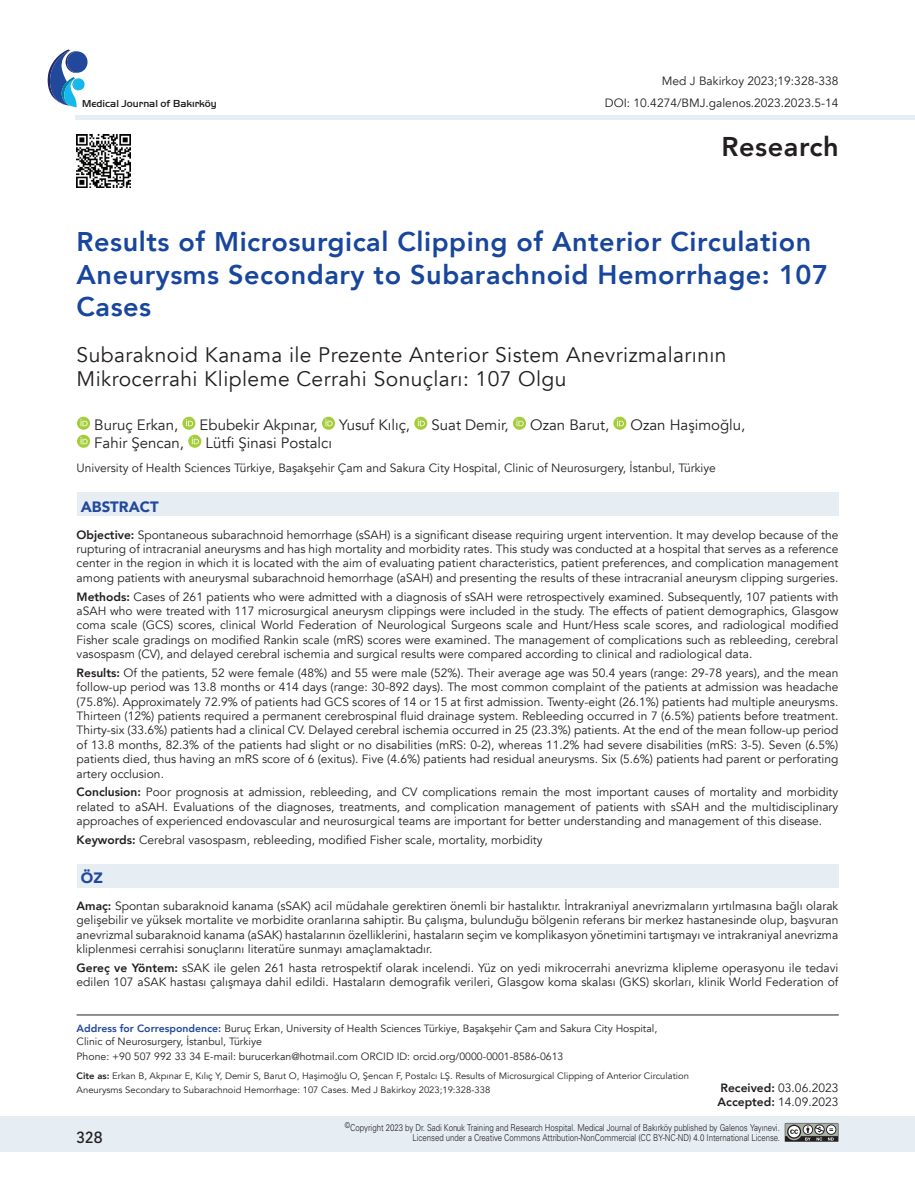
<style>
.page{position:relative;width:915px;height:1191px;background:#fff}
.page>*{position:absolute;margin:0;border:0;box-sizing:border-box;transform-origin:0 0}
.t1{font:800 27.15px "Avenir";letter-spacing:.02em;color:#231f20}
.t2{font:800 27px/32.4px "Avenir";letter-spacing:.02em;color:#18469d}
.t3{font:21px/24px "Avenir";letter-spacing:.02em;color:#231f20}
.t4{font:500 16.5px "Kohinoor Devanagari";color:#231f20}
.t5{font:15px "Avenir";color:#231f20}
.t6{font:900 15px "Avenir";color:#22489b}
.t7{font:12px/14.4px "Avenir";color:#231f20;text-align:justify}
.t8{font:10.5px/12.8px "Avenir";color:#231f20}
.t9{font:500 10.5px "Handel Got D";color:#231f20}
.t10{font:9.45px/10.5px "Univers Light Tr";letter-spacing:-.005em;color:#231f20;text-align:right;scale:.83 1}
.t11{font:9.3px/13.5px "Avenir";color:#231f20}
.s1{font-weight:800}
.s2{font-weight:800;color:#22489b}
</style>
<div class="page">
<div style="left:0;top:1116px;width:914px;height:35px;background:#e6edf3"></div>
<hr style="left:75px;top:115px;width:839px;height:4px;background:#e6edf3">
<svg style="left:48px;top:49px;width:40px;height:58px"></svg>
<hr style="left:77px;top:1014px;width:761px;height:1px;background:#231f20">
<svg style="left:784px;top:1123px;width:54px;height:18px"></svg>
<img style="left:77px;top:134px;width:53px;height:54px">
<svg style="left:77px;top:417px;width:13px;height:13px"></svg>
<svg style="left:80px;top:419px;width:8px;height:7px"></svg>
<svg style="left:182px;top:417px;width:13px;height:13px"></svg>
<svg style="left:186px;top:419px;width:7px;height:7px"></svg>
<svg style="left:322px;top:417px;width:13px;height:13px"></svg>
<svg style="left:325px;top:419px;width:7px;height:7px"></svg>
<svg style="left:414px;top:417px;width:13px;height:13px"></svg>
<svg style="left:417px;top:419px;width:7px;height:7px"></svg>
<svg style="left:513px;top:417px;width:13px;height:13px"></svg>
<svg style="left:516px;top:419px;width:7px;height:7px"></svg>
<svg style="left:613px;top:417px;width:13px;height:13px"></svg>
<svg style="left:616px;top:419px;width:7px;height:7px"></svg>
<svg style="left:77px;top:435px;width:13px;height:13px"></svg>
<svg style="left:80px;top:437px;width:8px;height:7px"></svg>
<svg style="left:188px;top:435px;width:13px;height:13px"></svg>
<svg style="left:192px;top:437px;width:7px;height:7px"></svg>
<div style="left:77px;top:493px;width:761px;height:23px;background:#e6edf3"></div>
<div style="left:77px;top:864px;width:761px;height:23px;background:#e6edf3"></div>
<p class="t9" style="left:82px;top:98px;width:136px">Medical Journal of Bakırköy</p>
<p class="t7" style="left:661px;top:74px;width:178px">Med J Bakirkoy 2023;19:328-338</p>
<p class="t7" style="left:604px;top:96px;width:235px">DOI: 10.4274/BMJ.galenos.2023.2023.5-14</p>
<h1 class="t1" style="left:721px;top:126px;width:119px">Research</h1>
<h2 class="t2" style="left:77px;top:226px;width:752px">Results of Microsurgical Clipping of Anterior Circulation<br>Aneurysms Secondary to Subarachnoid Hemorrhage: 107<br>Cases</h2>
<h3 class="t3" style="left:77px;top:343px;width:651px">Subaraknoid Kanama ile Prezente Anterior Sistem Anevrizmalarının<br>Mikrocerrahi Klipleme Cerrahi Sonuçları: 107 Olgu</h3>
<p class="t5" style="left:94px;top:416px;width:85px">Buruç Erkan,</p>
<p class="t5" style="left:199px;top:416px;width:120px">Ebubekir Akpınar,</p>
<p class="t5" style="left:339px;top:416px;width:72px">Yusuf Kılıç,</p>
<p class="t5" style="left:431px;top:416px;width:79px">Suat Demir,</p>
<p class="t5" style="left:530px;top:416px;width:80px">Ozan Barut,</p>
<p class="t5" style="left:630px;top:416px;width:116px">Ozan Haşimoğlu,</p>
<p class="t5" style="left:94px;top:434px;width:91px">Fahir Şencan,</p>
<p class="t5" style="left:205px;top:434px;width:128px">Lütfi Şinasi Postalcı</p>
<p class="t7" style="left:77px;top:461px;width:640px">University of Health Sciences Türkiye, Başakşehir Çam and Sakura City Hospital, Clinic of Neurosurgery, İstanbul, Türkiye</p>
<p class="t6" style="left:81px;top:494px;width:79px">ABSTRACT</p>
<p class="t7" style="left:77px;top:527px;width:763px"><span class="s1">Objective:</span> Spontaneous subarachnoid hemorrhage (sSAH) is a significant disease requiring urgent intervention. It may develop because of the rupturing of intracranial aneurysms and has high mortality and morbidity rates. This study was conducted at a hospital that serves as a reference center in the region in which it is located with the aim of evaluating patient characteristics, patient preferences, and complication management among patients with aneurysmal subarachnoid hemorrhage (aSAH) and presenting the results of these intracranial aneurysm clipping surgeries.</p>
<p class="t7" style="left:77px;top:589px;width:763px"><span class="s1">Methods:</span> Cases of 261 patients who were admitted with a diagnosis of sSAH were retrospectively examined. Subsequently, 107 patients with aSAH who were treated with 117 microsurgical aneurysm clippings were included in the study. The effects of patient demographics, Glasgow coma scale (GCS) scores, clinical World Federation of Neurological Surgeons scale and Hunt/Hess scale scores, and radiological modified Fisher scale gradings on modified Rankin scale (mRS) scores were examined. The management of complications such as rebleeding, cerebral vasospasm (CV), and delayed cerebral ischemia and surgical results were compared according to clinical and radiological data.</p>
<p class="t7" style="left:77px;top:665px;width:763px"><span class="s1">Results:</span> Of the patients, 52 were female (48%) and 55 were male (52%). Their average age was 50.4 years (range: 29-78 years), and the mean follow-up period was 13.8 months or 414 days (range: 30-892 days). The most common complaint of the patients at admission was headache (75.8%). Approximately 72.9% of patients had GCS scores of 14 or 15 at first admission. Twenty-eight (26.1%) patients had multiple aneurysms.<br>Thirteen (12%) patients required a permanent cerebrospinal fluid drainage system. Rebleeding occurred in 7 (6.5%) patients before treatment.<br>Thirty-six (33.6%) patients had a clinical CV. Delayed cerebral ischemia occurred in 25 (23.3%) patients. At the end of the mean follow-up period of 13.8 months, 82.3% of the patients had slight or no disabilities (mRS: 0-2), whereas 11.2% had severe disabilities (mRS: 3-5). Seven (6.5%) patients died, thus having an mRS score of 6 (exitus). Five (4.6%) patients had residual aneurysms. Six (5.6%) patients had parent or perforating artery occlusion.</p>
<p class="t7" style="left:77px;top:785px;width:763px"><span class="s1">Conclusion:</span> Poor prognosis at admission, rebleeding, and CV complications remain the most important causes of mortality and morbidity related to aSAH. Evaluations of the diagnoses, treatments, and complication management of patients with sSAH and the multidisciplinary approaches of experienced endovascular and neurosurgical teams are important for better understanding and management of this disease.</p>
<p class="t7" style="left:77px;top:832px;width:467px"><span class="s1">Keywords:</span> Cerebral vasospasm, rebleeding, modified Fisher scale, mortality, morbidity</p>
<p class="t6" style="left:81px;top:865px;width:23px">ÖZ</p>
<p class="t7" style="left:77px;top:898px;width:763px"><span class="s1">Amaç:</span> Spontan subaraknoid kanama (sSAK) acil müdahale gerektiren önemli bir hastalıktır. İntrakraniyal anevrizmaların yırtılmasına bağlı olarak gelişebilir ve yüksek mortalite ve morbidite oranlarına sahiptir. Bu çalışma, bulunduğu bölgenin referans bir merkez hastanesinde olup, başvuran anevrizmal subaraknoid kanama (aSAK) hastalarının özelliklerini, hastaların seçim ve komplikasyon yönetimini tartışmayı ve intrakraniyal anevrizma kliplenmesi cerrahisi sonuçlarını literatüre sunmayı amaçlamaktadır.</p>
<p class="t7" style="left:77px;top:960px;width:763px"><span class="s1">Gereç ve Yöntem:</span> sSAK ile gelen 261 hasta retrospektif olarak incelendi. Yüz on yedi mikrocerrahi anevrizma klipleme operasyonu ile tedavi edilen 107 aSAK hastası çalışmaya dahil edildi. Hastaların demografik verileri, Glasgow koma skalası (GKS) skorları, klinik World Federation of</p>
<p class="t8" style="left:77px;top:1022px;width:582px"><span class="s2">Address for Correspondence:</span> Buruç Erkan, University of Health Sciences Türkiye, Başakşehir Çam and Sakura City Hospital,<br>Clinic of Neurosurgery, İstanbul, Türkiye</p>
<p class="t8" style="left:77px;top:1050px;width:488px">Phone: +90 507 992 33 34 E-mail: burucerkan@hotmail.com ORCID ID: orcid.org/0000-0001-8586-0613</p>
<p class="t11" style="left:77px;top:1069px;width:613px"><span class="s1">Cite as:</span> Erkan B, Akpınar E, Kılıç Y, Demir S, Barut O, Haşimoğlu O, Şencan F, Postalcı LŞ. Results of Microsurgical Clipping of Anterior Circulation<br>Aneurysms Secondary to Subarachnoid Hemorrhage: 107 Cases. Med J Bakirkoy 2023;19:328-338</p>
<p class="t7" style="left:717px;top:1080px;width:122px"><span class="s1">Received:</span> 03.06.2023<br><span class="s1">Accepted:</span> 14.09.2023</p>
<h3 class="t4" style="left:77px;top:1127px;width:28px">328</h3>
<p class="t10" style="left:345px;top:1121px;width:525px"><sup>©</sup>Copyright 2023 by Dr. Sadi Konuk Training and Research Hospital. Medical Journal of Bakırköy published by Galenos Yayınevi.<br>Licensed under a Creative Commons Attribution-NonCommercial (CC BY-NC-ND) 4.0 International License.</p>
</div>
